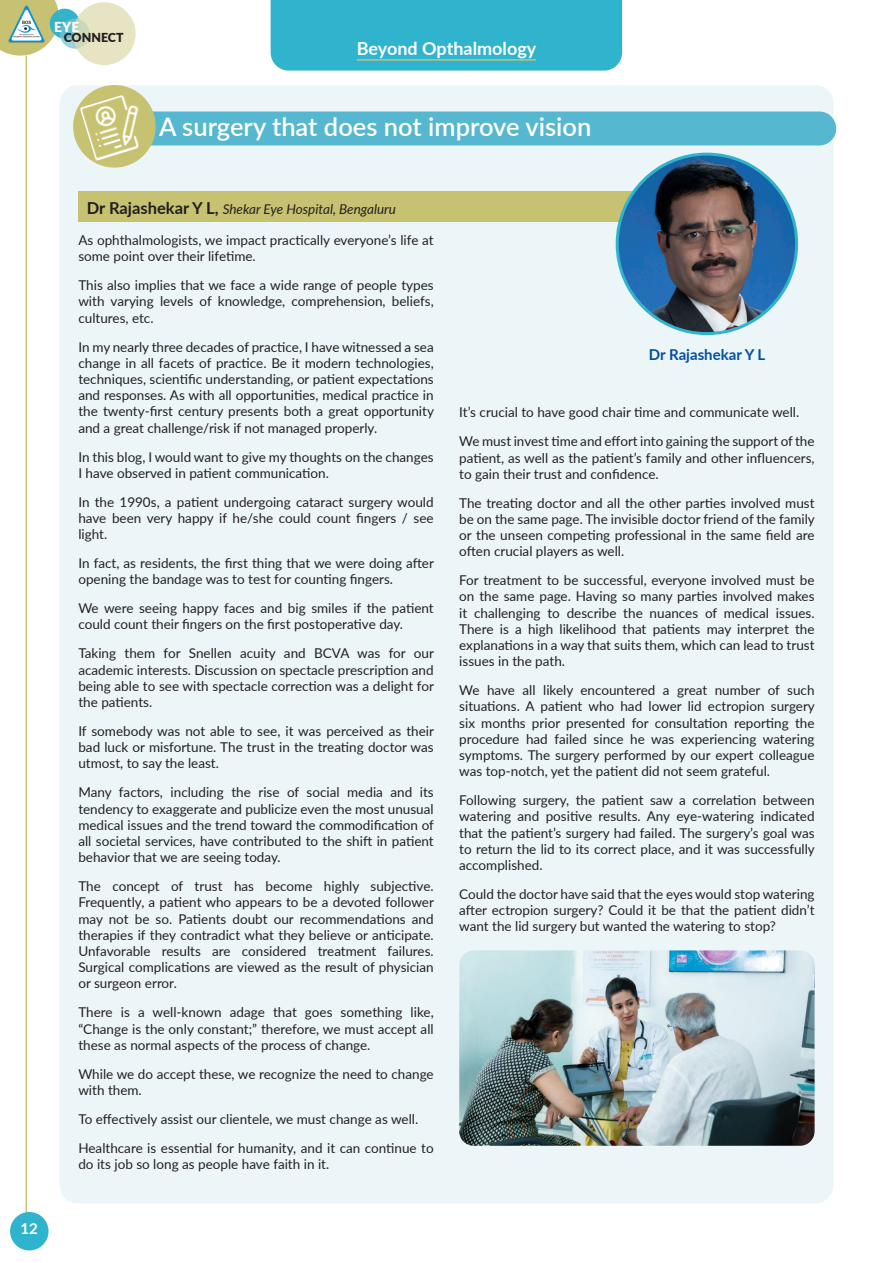
<style>
.page{position:relative;width:893px;height:1263px;background:#fff}
.page>*{position:absolute;margin:0;border:0;box-sizing:border-box;transform-origin:0 0}
.header_with_shading{font:600 25.5px "Lato";color:#fff}
.SUB_HEAD{font:700 18px "Lato";color:#fff}
.t1{font:700 15px "Lato";color:#014f9e}
.t2{font:700 15px "Lato";color:#fff}
.t3{font:900 13.8px "Lato";color:#fff}
.t4{font:13.5px/16.2px "Lato";color:#231f20;text-align:justify}
.name_under_photo{font:italic 13.5px "Lato";color:#231f20}
.t5{font:900 12.45px "Lato";color:#231f20}
.s1{font-weight:700;font-style:normal;font-size:16.5px}
</style>
<div class="page">
<svg style="left:0;top:0;width:82px;height:56px"></svg>
<svg style="left:73px;top:2px;width:63px;height:63px;background:#e2e2c2"></svg>
<hr style="left:26px;top:56px;width:1px;height:1163px;background:#c6c271">
<div style="left:10px;top:1212px;width:39px;height:38px;background:#30b3cd;border-radius:50%"></div>
<img style="left:6px;top:3px;width:41px;height:40px">
<div style="left:60px;top:85px;width:773px;height:1118px;background:#ecf6f9;border-radius:18px"></div>
<div style="left:78px;top:192px;width:590px;height:30px;background:#c6c271"></div>
<img style="left:617px;top:154px;width:180px;height:180px;border-radius:90px">
<div style="left:271px;top:0;width:351px;height:71px;background:#30b3cd"></div>
<hr style="left:357px;top:59px;width:179px;height:2px;background:#c6c271">
<div style="left:152px;top:111px;width:684px;height:34px;background:#55b8d0"></div>
<div style="left:73px;top:85px;width:83px;height:83px;background:#c6c271;border-radius:50%"></div>
<img style="left:80px;top:92px;width:69px;height:69px">
<img style="left:459px;top:950px;width:356px;height:196px">
<p class="t3" style="left:54px;top:16px;width:27px">EYE</p>
<p class="t5" style="left:64px;top:28px;width:61px">CONNECT</p>
<p class="SUB_HEAD" style="left:357px;top:35px;width:181px">Beyond Opthalmology</p>
<p class="header_with_shading" style="left:159px;top:108px;width:434px">A surgery that does not improve vision</p>
<p class="t2" style="left:20px;top:1218px;width:19px">12</p>
<p class="name_under_photo" style="left:87px;top:199px;width:311px"><span class="s1">Dr Rajashekar Y L,</span> Shekar Eye Hospital, Bengaluru</p>
<p class="t4" style="left:78px;top:231px;width:357px">As ophthalmologists, we impact practically everyone’s life at some point over their lifetime.</p>
<p class="t4" style="left:78px;top:277px;width:357px">This also implies that we face a wide range of people types with varying levels of knowledge, comprehension, beliefs, cultures, etc.</p>
<p class="t4" style="left:78px;top:338px;width:357px">In my nearly three decades of practice, I have witnessed a sea change in all facets of practice. Be it modern technologies, techniques, scientific understanding, or patient expectations and responses. As with all opportunities, medical practice in the twenty-first century presents both a great opportunity and a great challenge/risk if not managed properly.</p>
<p class="t4" style="left:78px;top:448px;width:357px">In this blog, I would want to give my thoughts on the changes<br>I have observed in patient communication.</p>
<p class="t4" style="left:78px;top:493px;width:357px">In the 1990s, a patient undergoing cataract surgery would have been very happy if he/she could count fingers / see light.</p>
<p class="t4" style="left:78px;top:554px;width:357px">In fact, as residents, the first thing that we were doing after opening the bandage was to test for counting fingers.</p>
<p class="t4" style="left:78px;top:600px;width:357px">We were seeing happy faces and big smiles if the patient could count their fingers on the first postoperative day.</p>
<p class="t4" style="left:78px;top:645px;width:357px">Taking them for Snellen acuity and BCVA was for our academic interests. Discussion on spectacle prescription and being able to see with spectacle correction was a delight for the patients.</p>
<p class="t4" style="left:78px;top:722px;width:357px">If somebody was not able to see, it was perceived as their bad luck or misfortune. The trust in the treating doctor was utmost, to say the least.</p>
<p class="t4" style="left:78px;top:784px;width:357px">Many factors, including the rise of social media and its tendency to exaggerate and publicize even the most unusual medical issues and the trend toward the commodification of all societal services, have contributed to the shift in patient behavior that we are seeing today.</p>
<p class="t4" style="left:78px;top:877px;width:357px">The concept of trust has become highly subjective.<br>Frequently, a patient who appears to be a devoted follower may not be so. Patients doubt our recommendations and therapies if they contradict what they believe or anticipate.<br>Unfavorable results are considered treatment failures.<br>Surgical complications are viewed as the result of physician or surgeon error.</p>
<p class="t4" style="left:78px;top:1004px;width:357px">There is a well-known adage that goes something like, “Change is the only constant;” therefore, we must accept all these as normal aspects of the process of change.</p>
<p class="t4" style="left:78px;top:1065px;width:357px">While we do accept these, we recognize the need to change with them.</p>
<p class="t4" style="left:78px;top:1110px;width:341px">To effectively assist our clientele, we must change as well.</p>
<p class="t4" style="left:78px;top:1139px;width:357px">Healthcare is essential for humanity, and it can continue to do its job so long as people have faith in it.</p>
<p class="t1" style="left:649px;top:343px;width:118px">Dr Rajashekar Y L</p>
<p class="t4" style="left:459px;top:404px;width:341px">It’s crucial to have good chair time and communicate well.</p>
<p class="t4" style="left:459px;top:433px;width:357px">We must invest time and effort into gaining the support of the patient, as well as the patient’s family and other influencers, to gain their trust and confidence.</p>
<p class="t4" style="left:459px;top:494px;width:357px">The treating doctor and all the other parties involved must be on the same page. The invisible doctor friend of the family or the unseen competing professional in the same field are often crucial players as well.</p>
<p class="t4" style="left:459px;top:572px;width:357px">For treatment to be successful, everyone involved must be on the same page. Having so many parties involved makes it challenging to describe the nuances of medical issues.<br>There is a high likelihood that patients may interpret the explanations in a way that suits them, which can lead to trust issues in the path.</p>
<p class="t4" style="left:459px;top:682px;width:357px">We have all likely encountered a great number of such situations. A patient who had lower lid ectropion surgery six months prior presented for consultation reporting the procedure had failed since he was experiencing watering symptoms. The surgery performed by our expert colleague was top-notch, yet the patient did not seem grateful.</p>
<p class="t4" style="left:459px;top:792px;width:357px">Following surgery, the patient saw a correlation between watering and positive results. Any eye-watering indicated that the patient’s surgery had failed. The surgery’s goal was to return the lid to its correct place, and it was successfully accomplished.</p>
<p class="t4" style="left:459px;top:885px;width:357px">Could the doctor have said that the eyes would stop watering after ectropion surgery? Could it be that the patient didn’t want the lid surgery but wanted the watering to stop?</p>
</div>
